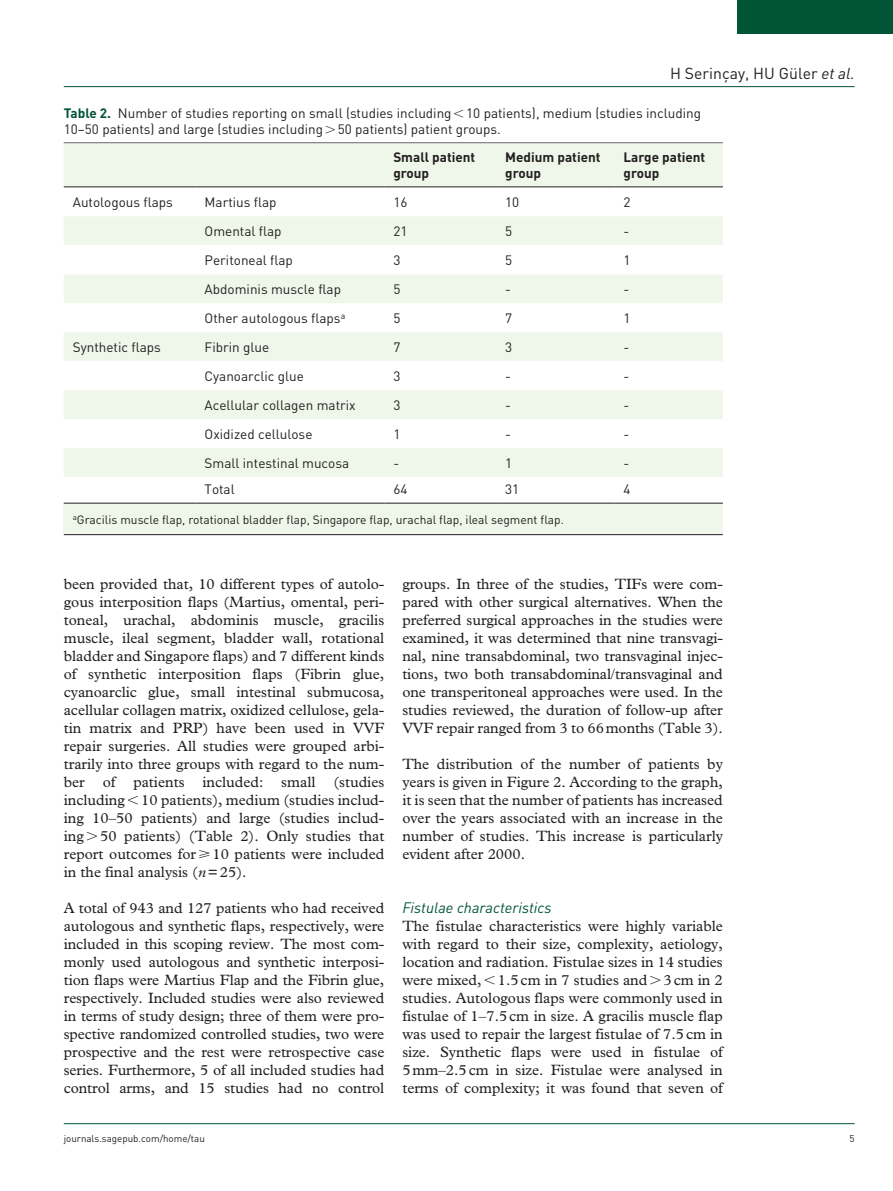
<style>
.page{position:relative;width:893px;height:1191px;background:#fff}
.page>*{position:absolute;margin:0;border:0;box-sizing:border-box;transform-origin:0 0}
.t1{font:15.75px "DIN";color:#231f20}
.t2{font:15px/18px "Plantin Std";color:#231f20;text-align:justify}
.t3{font:italic 15px "DIN";color:#015436}
.t4{font:13.5px/15.8px "DIN";color:#231f20}
.t5{font:700 13.5px/15.8px "DIN";color:#231f20}
.t6{font:12px "DIN";color:#231f20}
.t7{font:9.75px "DIN";color:#231f20}
.s1{font-style:italic}
.s2{font-weight:700;color:#015436}
</style>
<div class="page">
<hr style="left:64px;top:86px;width:791px;height:1px;background:#015436">
<hr style="left:64px;top:1123px;width:791px;height:1px;background:#015436">
<div style="left:738px;top:0;width:155px;height:34px;background:#015436"></div>
<div style="left:64px;top:502px;width:659px;height:32px;background:#eff7ea"></div>
<hr style="left:64px;top:534px;width:659px;height:1px;background:#231f20">
<div style="left:64px;top:143px;width:659px;height:43px;background:#eff7ea"></div>
<svg style="left:64px;top:187px;width:659px;height:316px"></svg>
<hr style="left:64px;top:186px;width:132px;height:1px;background:#231f20">
<hr style="left:196px;top:186px;width:188px;height:1px;background:#231f20">
<hr style="left:384px;top:186px;width:112px;height:1px;background:#231f20">
<hr style="left:496px;top:186px;width:119px;height:1px;background:#231f20">
<hr style="left:615px;top:186px;width:108px;height:1px;background:#231f20">
<hr style="left:64px;top:503px;width:132px;height:1px;background:#231f20">
<hr style="left:196px;top:503px;width:188px;height:1px;background:#231f20">
<hr style="left:384px;top:503px;width:112px;height:1px;background:#231f20">
<hr style="left:496px;top:503px;width:119px;height:1px;background:#231f20">
<hr style="left:615px;top:503px;width:108px;height:1px;background:#231f20">
<p class="t1" style="left:670px;top:63px;width:186px">H Serinçay, HU Güler <span class="s1">et al.</span></p>
<p class="t4" style="left:64px;top:105px;width:639px"><span class="s2">Table 2.</span> Number of studies reporting on small (studies including 10 patients), medium (studies including<br>10–50 patients) and large (studies including 50 patients) patient groups.</p>
<p class="t5" style="left:393px;top:149px;width:84px">Small patient group</p>
<p class="t5" style="left:505px;top:149px;width:97px">Medium patient group</p>
<p class="t5" style="left:624px;top:149px;width:83px">Large patient group</p>
<p class="t4" style="left:73px;top:194px;width:102px">Autologous flaps</p>
<p class="t4" style="left:205px;top:194px;width:74px">Martius flap</p>
<p class="t4" style="left:393px;top:194px;width:16px">16</p>
<p class="t4" style="left:505px;top:194px;width:16px">10</p>
<p class="t4" style="left:624px;top:194px;width:9px">2</p>
<p class="t4" style="left:205px;top:223px;width:79px">Omental flap</p>
<p class="t4" style="left:393px;top:223px;width:16px">21</p>
<p class="t4" style="left:505px;top:223px;width:9px">5</p>
<p class="t4" style="left:624px;top:223px;width:7px">-</p>
<p class="t4" style="left:205px;top:252px;width:90px">Peritoneal flap</p>
<p class="t4" style="left:393px;top:252px;width:9px">3</p>
<p class="t4" style="left:505px;top:252px;width:9px">5</p>
<p class="t4" style="left:624px;top:252px;width:9px">1</p>
<p class="t4" style="left:205px;top:281px;width:138px">Abdominis muscle flap</p>
<p class="t4" style="left:393px;top:281px;width:9px">5</p>
<p class="t4" style="left:505px;top:281px;width:7px">-</p>
<p class="t4" style="left:624px;top:281px;width:7px">-</p>
<p class="t4" style="left:205px;top:310px;width:142px">Other autologous flaps<sup>a</sup></p>
<p class="t4" style="left:393px;top:310px;width:9px">5</p>
<p class="t4" style="left:505px;top:310px;width:9px">7</p>
<p class="t4" style="left:624px;top:310px;width:9px">1</p>
<p class="t4" style="left:73px;top:339px;width:90px">Synthetic flaps</p>
<p class="t4" style="left:205px;top:339px;width:66px">Fibrin glue</p>
<p class="t4" style="left:393px;top:339px;width:9px">7</p>
<p class="t4" style="left:505px;top:339px;width:9px">3</p>
<p class="t4" style="left:624px;top:339px;width:7px">-</p>
<p class="t4" style="left:205px;top:368px;width:101px">Cyanoarclic glue</p>
<p class="t4" style="left:393px;top:368px;width:9px">3</p>
<p class="t4" style="left:505px;top:368px;width:7px">-</p>
<p class="t4" style="left:624px;top:368px;width:7px">-</p>
<p class="t4" style="left:205px;top:397px;width:153px">Acellular collagen matrix</p>
<p class="t4" style="left:393px;top:397px;width:9px">3</p>
<p class="t4" style="left:505px;top:397px;width:7px">-</p>
<p class="t4" style="left:624px;top:397px;width:7px">-</p>
<p class="t4" style="left:205px;top:426px;width:109px">Oxidized cellulose</p>
<p class="t4" style="left:393px;top:426px;width:9px">1</p>
<p class="t4" style="left:505px;top:426px;width:7px">-</p>
<p class="t4" style="left:624px;top:426px;width:7px">-</p>
<p class="t4" style="left:205px;top:455px;width:146px">Small intestinal mucosa</p>
<p class="t4" style="left:393px;top:455px;width:7px">-</p>
<p class="t4" style="left:505px;top:455px;width:9px">1</p>
<p class="t4" style="left:624px;top:455px;width:7px">-</p>
<p class="t4" style="left:205px;top:481px;width:32px">Total</p>
<p class="t4" style="left:393px;top:481px;width:16px">64</p>
<p class="t4" style="left:505px;top:481px;width:16px">31</p>
<p class="t4" style="left:624px;top:481px;width:9px">4</p>
<p class="t6" style="left:73px;top:512px;width:493px"><sup>a</sup>Gracilis muscle flap, rotational bladder flap, Singapore flap, urachal flap, ileal segment flap.</p>
<p class="t2" style="left:64px;top:575px;width:322px">been provided that, 10 different types of autolo&shy;gous interposition flaps (Martius, omental, peri&shy;toneal, urachal, abdominis muscle, gracilis muscle, ileal segment, bladder wall, rotational bladder and Singapore flaps) and 7 different kinds of synthetic interposition flaps (Fibrin glue, cyanoarclic glue, small intestinal submucosa, acellular collagen matrix, oxidized cellulose, gela&shy;tin matrix and PRP) have been used in VVF repair surgeries. All studies were grouped arbi&shy;trarily into three groups with regard to the num&shy;ber of patients included: small (studies including 10 patients), medium (studies includ&shy;ing 10–50 patients) and large (studies includ&shy;ing 50 patients) (Table 2). Only studies that report outcomes for⩾10 patients were included in the final analysis (<span class="s1">n</span>=25).</p>
<p class="t2" style="left:64px;top:899px;width:322px">A total of 943 and 127 patients who had received autologous and synthetic flaps, respectively, were included in this scoping review. The most com&shy;monly used autologous and synthetic interposi&shy;tion flaps were Martius Flap and the Fibrin glue, respectively. Included studies were also reviewed in terms of study design; three of them were pro&shy;spective randomized controlled studies, two were prospective and the rest were retrospective case series. Furthermore, 5 of all included studies had control arms, and 15 studies had no control</p>
<p class="t2" style="left:402px;top:575px;width:322px">groups. In three of the studies, TIFs were com&shy;pared with other surgical alternatives. When the preferred surgical approaches in the studies were examined, it was determined that nine transvagi&shy;nal, nine transabdominal, two transvaginal injec&shy;tions, two both transabdominal/transvaginal and one transperitoneal approaches were used. In the studies reviewed, the duration of follow-up after VVF repair ranged from 3 to 66months (Table 3).</p>
<p class="t2" style="left:402px;top:755px;width:322px">The distribution of the number of patients by years is given in Figure 2. According to the graph, it is seen that the number of patients has increased over the years associated with an increase in the number of studies. This increase is particularly evident after 2000.</p>
<p class="t3" style="left:402px;top:898px;width:151px">Fistulae characteristics</p>
<p class="t2" style="left:402px;top:917px;width:322px">The fistulae characteristics were highly variable with regard to their size, complexity, aetiology, location and radiation. Fistulae sizes in 14 studies were mixed, 1.5cm in 7 studies and 3cm in 2 studies. Autologous flaps were commonly used in fistulae of 1–7.5cm in size. A gracilis muscle flap was used to repair the largest fistulae of 7.5cm in size. Synthetic flaps were used in fistulae of 5mm–2.5cm in size. Fistulae were analysed in terms of complexity; it was found that seven of</p>
<p class="t7" style="left:64px;top:1132px;width:143px">journals.sagepub.com/home/tau</p>
<p class="t7" style="left:850px;top:1132px;width:7px">5</p>
</div>
